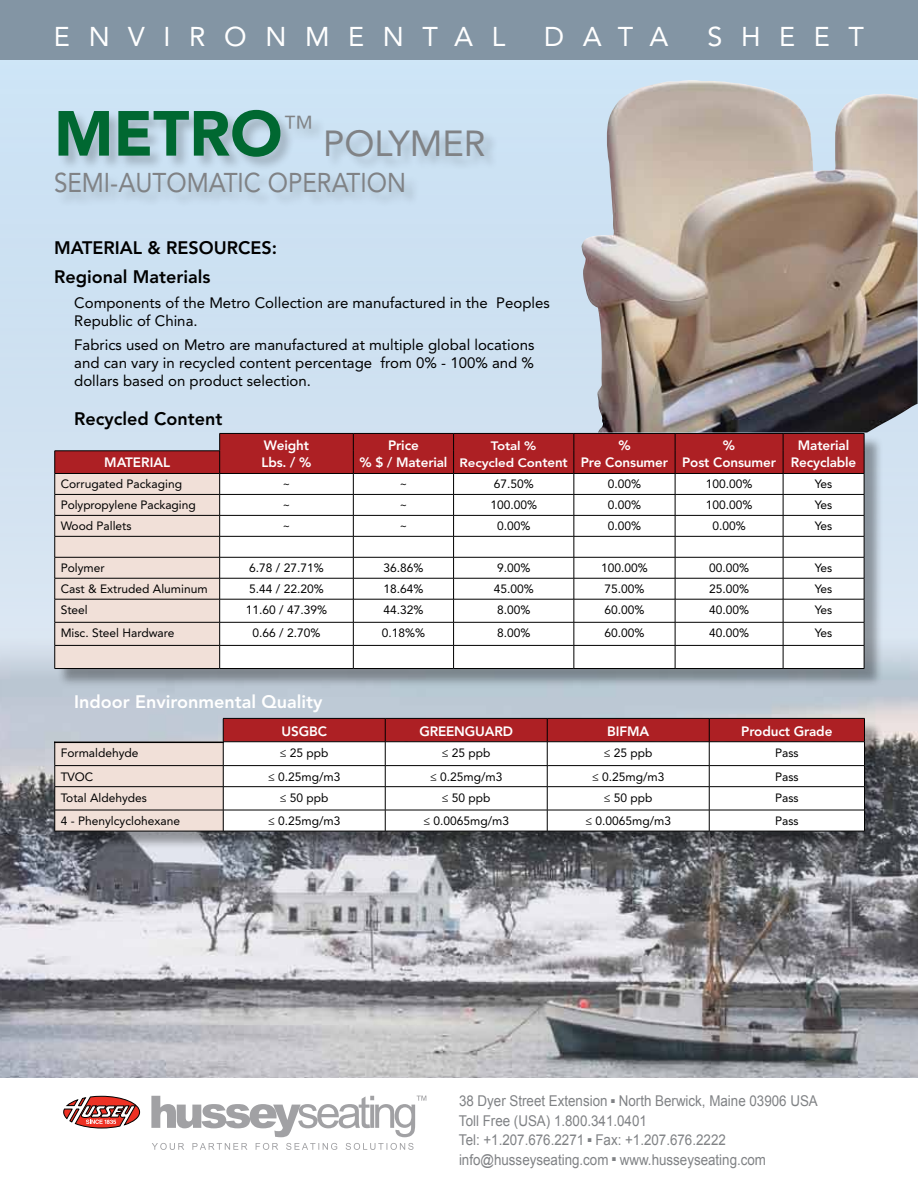
<style>
.page{position:relative;width:918px;height:1188px;background:#fff}
.page>*{position:absolute;margin:0;border:0;box-sizing:border-box;transform-origin:0 0}
.t1{font:900 63px "Avenir LT Std";color:#006831}
.t2{font:36px "Avenir LT Std";color:#808285}
.t3{font:27px "Avenir LT Std";color:#808285;scale:.9 1}
.t4{font:27px "Avenir LT Std";letter-spacing:.69em;color:#fff}
.t5{font:800 18px "Avenir LT Std";color:#000}
.t6{font:800 18px "Avenir LT Std";color:#fff}
.t7{font:15px/18px "Avenir LT Std";color:#000}
.t8{font:14.85px/19.5px "Arial";color:#808285;scale:.9 1}
.t9{font:800 13.5px/16.2px "Avenir LT Std";letter-spacing:-.01em;color:#fff;text-align:center}
.t10{font:800 12.15px/16.2px "Avenir LT Std";letter-spacing:-.01em;color:#fff;text-align:center;scale:1.1 1}
.t11{font:12px "Avenir LT Std";color:#000}
.s1{font-size:13.5px}
</style>
<div class="page">
<div style="left:0;top:54px;width:918px;height:918px;background:#cde1f2"></div>
<img style="left:0;top:629px;width:918px;height:448px">
<svg style="left:64px;top:1096px;width:76px;height:32px"></svg>
<svg style="left:152px;top:1143px;width:262px;height:7px"></svg>
<svg style="left:151px;top:1096px;width:275px;height:41px"></svg>
<div style="left:0;top:0;width:918px;height:60px;background:#8395a4"></div>
<div style="left:57px;top:436px;width:826px;height:252px;background:#000;opacity:.35"></div>
<svg style="left:54px;top:433px;width:811px;height:236px;background:#e2caca"></svg>
<hr style="left:220px;top:473px;width:133px;height:1px;background:#000">
<hr style="left:353px;top:473px;width:101px;height:1px;background:#000">
<hr style="left:454px;top:473px;width:120px;height:1px;background:#000">
<hr style="left:574px;top:473px;width:101px;height:1px;background:#000">
<hr style="left:675px;top:473px;width:108px;height:1px;background:#000">
<hr style="left:783px;top:473px;width:81px;height:1px;background:#000">
<div style="left:57px;top:720px;width:827px;height:130px;background:#000;opacity:.35"></div>
<hr style="left:55px;top:831px;width:168px;height:1px;background:#000">
<hr style="left:223px;top:831px;width:162px;height:1px;background:#000">
<hr style="left:385px;top:831px;width:162px;height:1px;background:#000">
<hr style="left:547px;top:831px;width:162px;height:1px;background:#000">
<hr style="left:709px;top:831px;width:156px;height:1px;background:#000">
<svg style="left:54px;top:718px;width:811px;height:113px;background:#e1c9c9"></svg>
<hr style="left:223px;top:741px;width:162px;height:1px;background:#000">
<hr style="left:385px;top:741px;width:162px;height:1px;background:#000">
<hr style="left:547px;top:741px;width:162px;height:1px;background:#000">
<hr style="left:709px;top:741px;width:156px;height:1px;background:#000">
<hr style="left:54px;top:742px;width:170px;height:1px;background:#000">
<img style="left:581px;top:80px;width:337px;height:353px">
<div style="left:58px;top:109px;width:442px;height:63px;background:#000;opacity:.21"></div>
<div style="left:55px;top:173px;width:365px;height:36px;background:#c5d9eb"></div>
<h3 class="t4" style="left:54px;top:21px;width:453px">Environme ntal</h3>
<h3 class="t4" style="left:544px;top:21px;width:126px">Data</h3>
<h3 class="t4" style="left:707px;top:21px;width:97px">Shee</h3>
<h3 class="t4" style="left:849px;top:21px;width:17px">t</h3>
<h1 class="t1" style="left:54px;top:96px;width:261px">METRO<sup>™</sup></h1>
<h2 class="t2" style="left:323px;top:122px;width:160px">POLYM ER</h2>
<h3 class="t3" style="left:54px;top:167px;width:128px">SEMI-AUTOMATI</h3>
<h3 class="t3" style="left:244px;top:167px;width:98px">C OPERATION</h3>
<h3 class="t5" style="left:54px;top:238px;width:173px">Material &amp; Resourc</h3>
<h3 class="t5" style="left:250px;top:238px;width:28px">es:</h3>
<h3 class="t5" style="left:54px;top:266px;width:158px">Regional Materials</h3>
<p class="t7" style="left:74px;top:293px;width:477px">Components of the M etro Collection are manufactured in the Peoples<br>Republic of China.</p>
<p class="t7" style="left:74px;top:336px;width:462px;text-align:justify">Fabrics used on M etro are manufactured at multiple global locations and can vary in recycled content percentage from 0% - 100% and % dollars based on product selection.</p>
<h3 class="t5" style="left:74px;top:408px;width:150px">Recycled Content</h3>
<p class="t9" style="left:261px;top:438px;width:52px;text-align:left">Weight<br>Lbs. / %</p>
<p class="t9" style="left:359px;top:438px;width:89px">Price<br>% $ / Material</p>
<p class="t10" style="left:460px;top:438px;width:100px">Total %<br>Recycled Con<span class="s1">tent</span></p>
<p class="t9" style="left:581px;top:438px;width:89px">%<br>Pre Consumer</p>
<p class="t9" style="left:682px;top:438px;width:95px">%<br>Post Consumer</p>
<p class="t9" style="left:798px;top:438px;width:53px">Material</p>
<p class="t9" style="left:104px;top:454px;width:64px">Material</p>
<p class="t9" style="left:791px;top:454px;width:67px">Recyclable</p>
<p class="t11" style="left:61px;top:477px;width:123px">Corrugated Packaging</p>
<p class="t11" style="left:283px;top:477px;width:9px">~</p>
<p class="t11" style="left:399px;top:477px;width:9px">~</p>
<p class="t11" style="left:494px;top:477px;width:42px">67.50%</p>
<p class="t11" style="left:608px;top:477px;width:35px">0.00%</p>
<p class="t11" style="left:706px;top:477px;width:48px">100.00%</p>
<p class="t11" style="left:815px;top:477px;width:19px">Yes</p>
<p class="t11" style="left:61px;top:498px;width:136px">Polypropylene Packaging</p>
<p class="t11" style="left:283px;top:498px;width:9px">~</p>
<p class="t11" style="left:399px;top:498px;width:9px">~</p>
<p class="t11" style="left:490px;top:498px;width:48px">100.00%</p>
<p class="t11" style="left:608px;top:498px;width:35px">0.00%</p>
<p class="t11" style="left:706px;top:498px;width:48px">100.00%</p>
<p class="t11" style="left:815px;top:498px;width:19px">Yes</p>
<p class="t11" style="left:61px;top:519px;width:72px">Wood Pallets</p>
<p class="t11" style="left:283px;top:519px;width:9px">~</p>
<p class="t11" style="left:399px;top:519px;width:9px">~</p>
<p class="t11" style="left:497px;top:519px;width:35px">0.00%</p>
<p class="t11" style="left:608px;top:519px;width:35px">0.00%</p>
<p class="t11" style="left:712px;top:519px;width:35px">0.00%</p>
<p class="t11" style="left:815px;top:519px;width:19px">Yes</p>
<p class="t11" style="left:61px;top:561px;width:46px">Polymer</p>
<p class="t11" style="left:249px;top:561px;width:76px">6.78 / 27.71%</p>
<p class="t11" style="left:383px;top:561px;width:42px">36.86%</p>
<p class="t11" style="left:497px;top:561px;width:35px">9.00%</p>
<p class="t11" style="left:601px;top:561px;width:48px">100.00%</p>
<p class="t11" style="left:709px;top:561px;width:42px">00.00%</p>
<p class="t11" style="left:815px;top:561px;width:19px">Yes</p>
<p class="t11" style="left:61px;top:582px;width:148px">Cast &amp; Extruded Aluminum</p>
<p class="t11" style="left:249px;top:582px;width:76px">5.44 / 22.20%</p>
<p class="t11" style="left:383px;top:582px;width:42px">18.64%</p>
<p class="t11" style="left:494px;top:582px;width:42px">45.00%</p>
<p class="t11" style="left:604px;top:582px;width:42px">75.00%</p>
<p class="t11" style="left:709px;top:582px;width:42px">25.00%</p>
<p class="t11" style="left:815px;top:582px;width:19px">Yes</p>
<p class="t11" style="left:61px;top:603px;width:29px">Steel</p>
<p class="t11" style="left:246px;top:603px;width:83px">11.60 / 47.39%</p>
<p class="t11" style="left:383px;top:603px;width:42px">44.32%</p>
<p class="t11" style="left:497px;top:603px;width:35px">8.00%</p>
<p class="t11" style="left:604px;top:603px;width:42px">60.00%</p>
<p class="t11" style="left:709px;top:603px;width:42px">40.00%</p>
<p class="t11" style="left:815px;top:603px;width:19px">Yes</p>
<p class="t11" style="left:61px;top:626px;width:115px">M isc. Steel H ardware</p>
<p class="t11" style="left:253px;top:626px;width:69px">0.66 / 2.70%</p>
<p class="t11" style="left:382px;top:626px;width:45px">0.18%%</p>
<p class="t11" style="left:497px;top:626px;width:35px">8.00%</p>
<p class="t11" style="left:605px;top:626px;width:42px">60.00%</p>
<p class="t11" style="left:709px;top:626px;width:42px">40.00%</p>
<p class="t11" style="left:815px;top:626px;width:19px">Yes</p>
<h3 class="t6" style="left:74px;top:691px;width:250px">Indoor Environmental Quality</h3>
<p class="t9" style="left:282px;top:723px;width:47px">USGBC</p>
<p class="t9" style="left:419px;top:723px;width:95px">GREENGUARD</p>
<p class="t9" style="left:607px;top:723px;width:43px">BIFMA</p>
<p class="t9" style="left:741px;top:723px;width:93px">Product Grade</p>
<p class="t11" style="left:61px;top:746px;width:79px">Formaldehyde</p>
<p class="t11" style="left:280px;top:746px;width:50px">≤ 25 ppb</p>
<p class="t11" style="left:442px;top:746px;width:50px">≤ 25 ppb</p>
<p class="t11" style="left:604px;top:746px;width:50px">≤ 25 ppb</p>
<p class="t11" style="left:775px;top:746px;width:25px">Pass</p>
<p class="t11" style="left:61px;top:770px;width:9px">TVO</p>
<p class="t11" style="left:85px;top:770px;width:10px">C</p>
<p class="t11" style="left:268px;top:770px;width:74px">≤ 0.25mg/m3</p>
<p class="t11" style="left:430px;top:770px;width:74px">≤ 0.25mg/m3</p>
<p class="t11" style="left:592px;top:770px;width:74px">≤ 0.25mg/m3</p>
<p class="t11" style="left:775px;top:770px;width:25px">Pass</p>
<p class="t11" style="left:61px;top:791px;width:88px">Total Aldehydes</p>
<p class="t11" style="left:280px;top:791px;width:50px">≤ 50 ppb</p>
<p class="t11" style="left:442px;top:791px;width:50px">≤ 50 ppb</p>
<p class="t11" style="left:604px;top:791px;width:50px">≤ 50 ppb</p>
<p class="t11" style="left:775px;top:791px;width:25px">Pass</p>
<p class="t11" style="left:61px;top:814px;width:121px">4 - Phenylcyclohexane</p>
<p class="t11" style="left:268px;top:814px;width:74px">≤ 0.25mg/m3</p>
<p class="t11" style="left:423px;top:814px;width:87px">≤ 0.0065mg/m3</p>
<p class="t11" style="left:585px;top:814px;width:87px">≤ 0.0065mg/m3</p>
<p class="t11" style="left:775px;top:814px;width:25px">Pass</p>
<p class="t8" style="left:459px;top:1092px;width:400px">38 Dyer Street Extension ■ North Berwick, Maine 03906 USA Toll Free (USA) 1.800.341.0401<br>Tel: +1.207.676.2271 ■ Fax: +1.207.676.2222 info@husseyseating.com ■ www.husseyseating.com</p>
</div>
